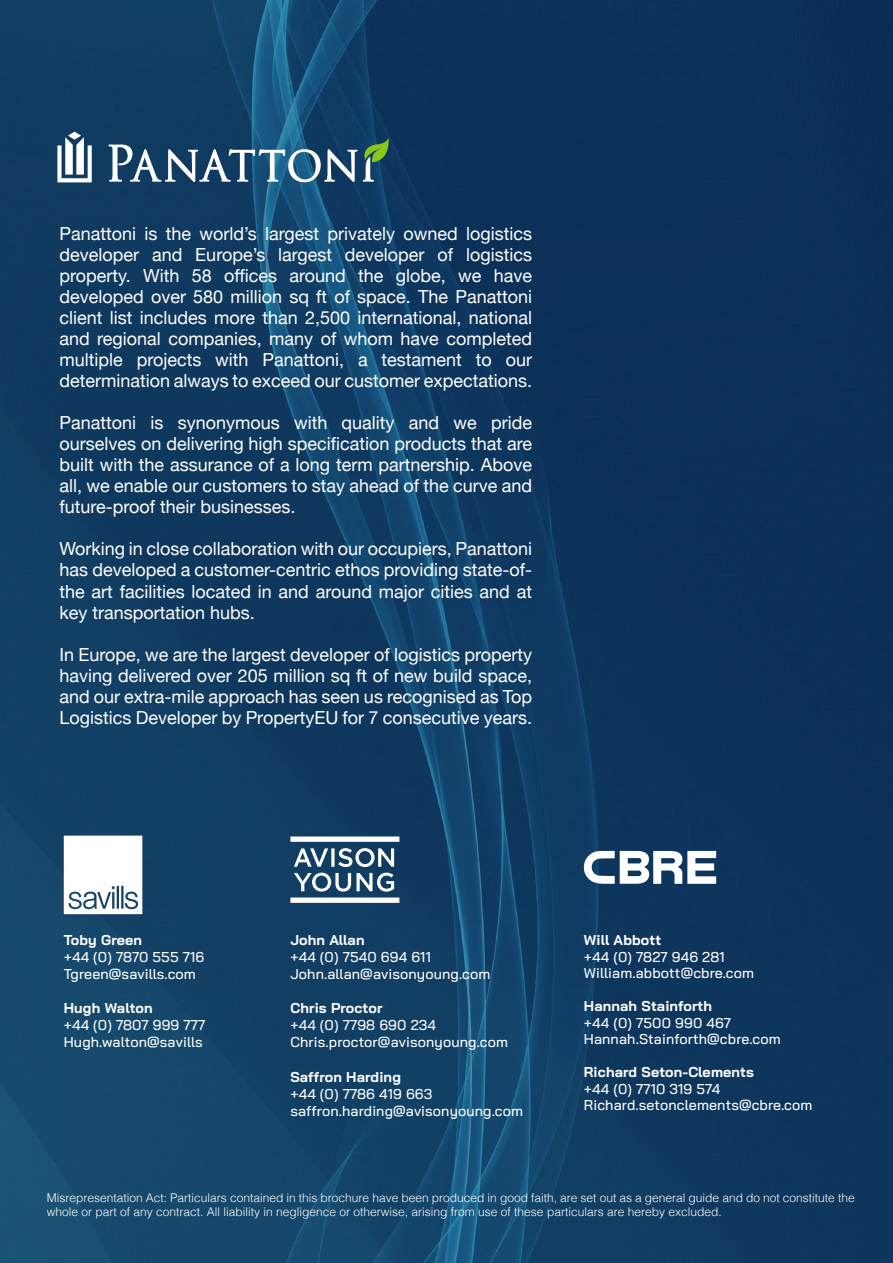
<style>
.page{position:relative;width:893px;height:1263px;background:#fff}
.page>*{position:absolute;margin:0;border:0;box-sizing:border-box;transform-origin:0 0}
.t1{font:18px/21px "Helvetica Neue";color:#fff;text-align:justify}
.t2{font:500 14.25px/17.1px "Bai Jamjuree";letter-spacing:.01em;color:#fff}
.t3{font:700 14.25px "Bai Jamjuree";letter-spacing:.01em;color:#fff}
.t4{font:300 12px/14.4px "Helvetica";color:#fff}
</style>
<div class="page">
<img style="left:0;top:0;width:893px;height:1263px">
<svg style="left:290px;top:836px;width:109px;height:6px"></svg>
<svg style="left:290px;top:897px;width:109px;height:6px"></svg>
<svg style="left:294px;top:848px;width:100px;height:19px"></svg>
<svg style="left:294px;top:873px;width:57px;height:18px"></svg>
<svg style="left:357px;top:873px;width:37px;height:18px"></svg>
<svg style="left:64px;top:836px;width:78px;height:78px"></svg>
<svg style="left:584px;top:851px;width:132px;height:33px"></svg>
<svg style="left:57px;top:132px;width:35px;height:50px"></svg>
<svg style="left:108px;top:138px;width:281px;height:44px"></svg>
<p class="t1" style="left:60px;top:225px;width:474px">Panattoni is the world’s largest privately owned logistics developer and Europe’s largest developer of logistics property. With 58 offices around the globe, we have developed over 580 million sq ft of space. The Panattoni client list includes more than 2,500 international, national and regional companies, many of whom have completed multiple projects with Panattoni, a testament to our determination always to exceed our customer expectations.</p>
<p class="t1" style="left:60px;top:414px;width:474px">Panattoni is synonymous with quality and we pride ourselves on delivering high specification products that are built with the assurance of a long term partnership. Above all, we enable our customers to stay ahead of the curve and future-proof their businesses.</p>
<p class="t1" style="left:60px;top:540px;width:474px">Working in close collaboration with our occupiers, Panattoni has developed a customer-centric ethos providing state-of&shy;the art facilities located in and around major cities and at key transportation hubs.</p>
<p class="t1" style="left:60px;top:645px;width:474px">In Europe, we are the largest developer of logistics property having delivered over 205 million sq ft of new build space, and our extra-mile approach has seen us recognised as Top Logistics Developer by PropertyEU for 7 consecutive years.</p>
<p class="t3" style="left:64px;top:931px;width:80px">Toby Green</p>
<p class="t2" style="left:64px;top:948px;width:142px">+44 (0) 7870 555 716<br>Tgreen@savills.com</p>
<p class="t3" style="left:64px;top:1000px;width:90px">Hugh Walton</p>
<p class="t2" style="left:64px;top:1017px;width:143px">+44 (0) 7807 999 777<br>Hugh.walton@savills</p>
<p class="t3" style="left:290px;top:931px;width:76px">John Allan</p>
<p class="t2" style="left:290px;top:948px;width:201px">+44 (0) 7540 694 611<br>John.allan@avisonyoung.com</p>
<p class="t3" style="left:290px;top:1000px;width:94px">Chris Proctor</p>
<p class="t2" style="left:290px;top:1017px;width:219px">+44 (0) 7798 690 234<br>Chris.proctor@avisonyoung.com</p>
<p class="t3" style="left:290px;top:1068px;width:112px">Saffron Harding</p>
<p class="t2" style="left:290px;top:1085px;width:234px">+44 (0) 7786 419 663 saffron.harding@avisonyoung.com</p>
<p class="t3" style="left:584px;top:932px;width:79px">Will Abbott</p>
<p class="t2" style="left:584px;top:948px;width:172px;line-height:16.5px">+44 (0) 7827 946 281<br>William.abbott@cbre.com</p>
<p class="t3" style="left:584px;top:998px;width:130px">Hannah Stainforth</p>
<p class="t2" style="left:584px;top:1014px;width:198px;line-height:16.5px">+44 (0) 7500 990 467<br>Hannah.Stainforth@cbre.com</p>
<p class="t3" style="left:584px;top:1064px;width:172px">Richard Seton-Clements</p>
<p class="t2" style="left:584px;top:1080px;width:230px;line-height:16.5px">+44 (0) 7710 319 574<br>Richard.setonclements@cbre.com</p>
<p class="t4" style="left:47px;top:1189px;width:809px">Misrepresentation Act: Particulars contained in this brochure have been produced in good faith, are set out as a general guide and do not constitute the whole or part of any contract. All liability in negligence or otherwise, arising from use of these particulars are hereby excluded.</p>
</div>
